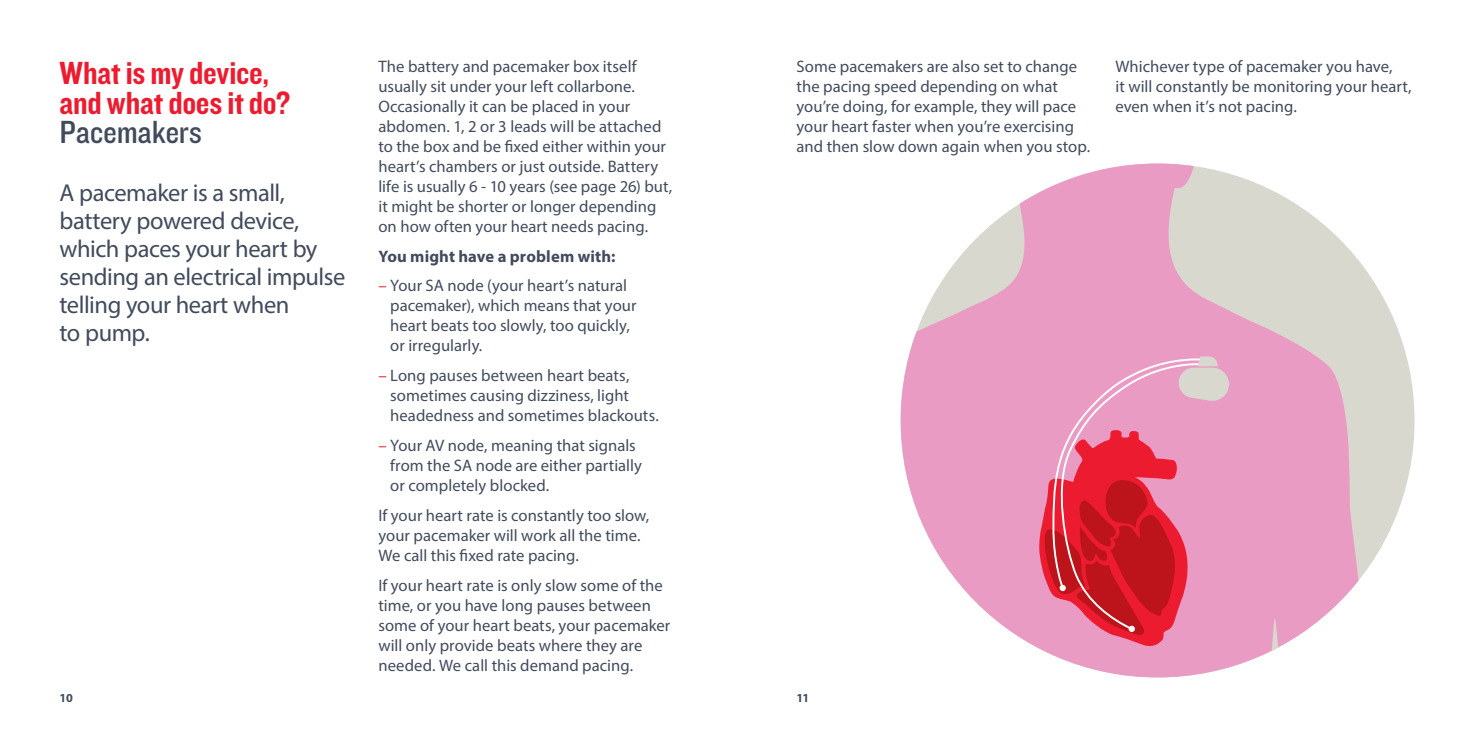
<style>
.page{position:relative;width:1474px;height:737px;background:#fff}
.page>*{position:absolute;margin:0;border:0;box-sizing:border-box;transform-origin:0 0}
.t1{font:33.25px/29.8px "Knockout HTF50 Welterweight";letter-spacing:-.005em;color:#ed1b2f}
.t2{font:33.25px "Knockout HTF30 Junior Welterwt";letter-spacing:-.01em;color:#414b5c}
.t3{font:24.5px/28px "Myriad Pro";letter-spacing:-.02em;color:#414b5c}
.t4{font:16.62px/19.9px "Myriad Pro";color:#414b5c}
.t5{font:700 16.62px "Myriad Pro";letter-spacing:.01em;color:#414b5c}
.t6{font:700 12.25px "Myriad Pro";color:#414b5c}
.s1{color:#ed1b2f}
</style>
<div class="page">
<div style="left:900px;top:163px;width:514px;height:514px;background:#d9d8ce;border-radius:257px"></div>
<svg style="left:900px;top:163px;width:479px;height:514px;fill:#e99bc3"></svg>
<svg style="left:1271px;top:617px;width:7px;height:39px"></svg>
<svg style="left:1039px;top:355px;width:189px;height:293px"></svg>
<h1 class="t1" style="left:60px;top:59px;width:232px">What is my device, and what does it do?</h1>
<h1 class="t2" style="left:60px;top:115px;width:144px">Pacemakers</h1>
<h2 class="t3" style="left:60px;top:179px;width:287px">A pacemaker is a small, battery powered device, which paces your heart by sending an electrical impulse telling your heart when<br>to pump.</h2>
<p class="t4" style="left:378px;top:56px;width:295px">The battery and pacemaker box itself usually sit under your left collarbone.<br>Occasionally it can be placed in your abdomen. 1, 2 or 3 leads will be attached to the box and be fixed either within your heart’s chambers or just outside. Battery life is usually 6 - 10 years (see page 26) but, it might be shorter or longer depending on how often your heart needs pacing.</p>
<p class="t5" style="left:378px;top:245px;width:239px">You might have a problem with:</p>
<p class="t4" style="left:390px;top:276px;width:248px;text-indent:-12px"><span class="s1">–</span> Your SA node (your heart’s natural pacemaker), which means that your heart beats too slowly, too quickly, or irregularly.</p>
<p class="t4" style="left:390px;top:365px;width:270px;text-indent:-12px"><span class="s1">–</span> Long pauses between heart beats, sometimes causing dizziness, light headedness and sometimes blackouts.</p>
<p class="t4" style="left:390px;top:435px;width:253px;text-indent:-12px"><span class="s1">–</span> Your AV node, meaning that signals from the SA node are either partially or completely blocked.</p>
<p class="t4" style="left:378px;top:505px;width:272px">If your heart rate is constantly too slow, your pacemaker will work all the time.<br>We call this fixed rate pacing.</p>
<p class="t4" style="left:378px;top:575px;width:293px">If your heart rate is only slow some of the time, or you have long pauses between some of your heart beats, your pacemaker will only provide beats where they are needed. We call this demand pacing.</p>
<p class="t4" style="left:796px;top:56px;width:295px">Some pacemakers are also set to change the pacing speed depending on what you’re doing, for example, they will pace your heart faster when you’re exercising and then slow down again when you stop.</p>
<p class="t4" style="left:1115px;top:56px;width:297px">Whichever type of pacemaker you have,<br>it will constantly be monitoring your heart, even when it’s not pacing.</p>
<p class="t6" style="left:60px;top:690px;width:15px">10</p>
<p class="t6" style="left:796px;top:690px;width:14px">11</p>
</div>
